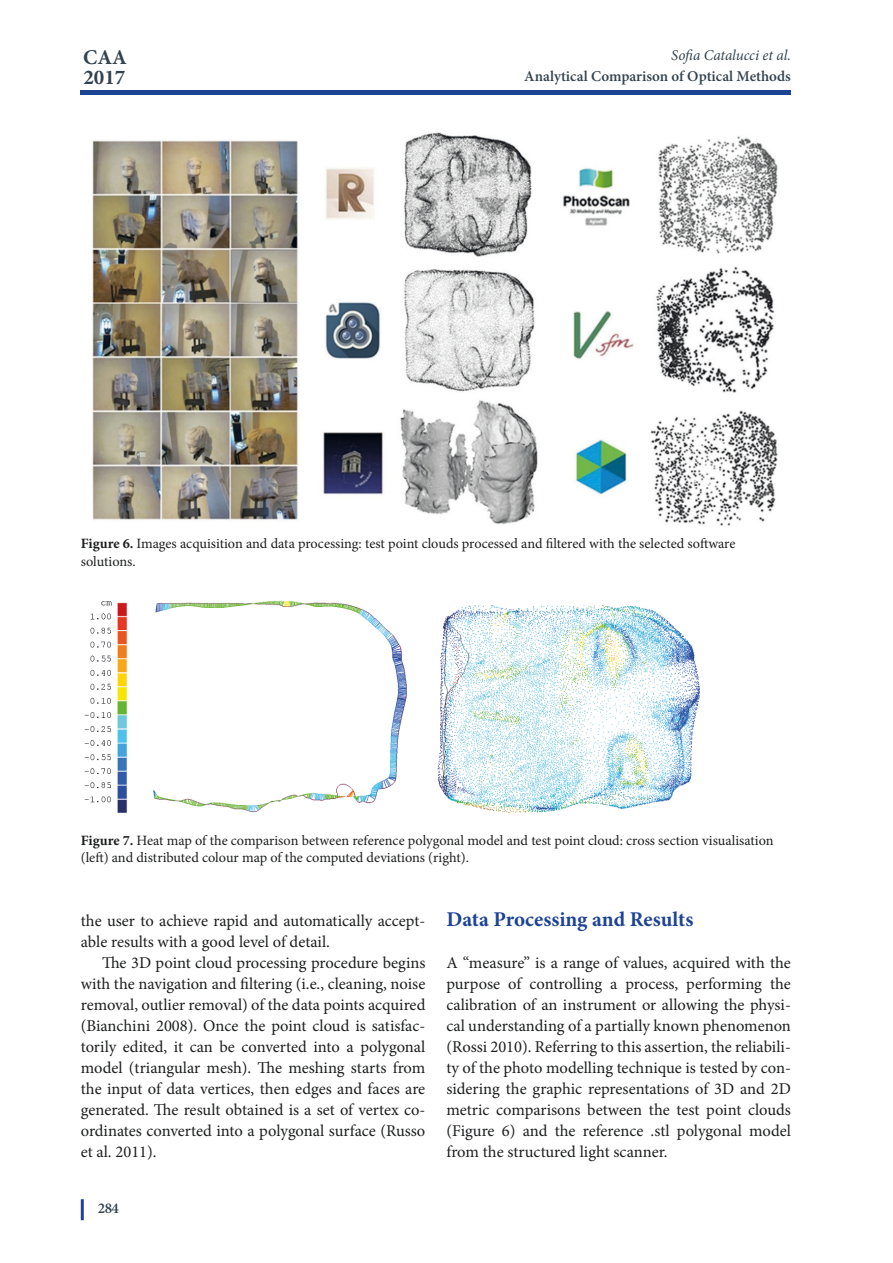
<style>
.page{position:relative;width:893px;height:1263px;background:#fff}
.page>*{position:absolute;margin:0;border:0;box-sizing:border-box;transform-origin:0 0}
.t1{font:700 21px "Minion Pro";color:#1d4395}
.t2{font:21px/19.5px "Minion Pro Bold 3";color:#33424e}
.t3{font:16.5px/21px "Minion Pro";color:#1d1e1f;text-align:justify}
.t4{font:600 15px "Minion Pro";color:#33424e}
.t5{font:italic 15px "Minion Pro";letter-spacing:-.01em;color:#33424e}
.t6{font:14.25px/17.1px "Minion Pro";letter-spacing:-.005em;color:#1d1e1f}
.s1{font-weight:700}
</style>
<div class="page">
<div style="left:81px;top:90px;width:710px;height:5px;background:#1d4395"></div>
<hr style="left:81px;top:1199px;width:3px;height:21px;background:#1d4395">
<img style="left:92px;top:132px;width:686px;height:394px">
<img style="left:84px;top:601px;width:617px;height:212px">
<p class="t2" style="left:83px;top:47px;width:45px">CAA<br>2017</p>
<p class="t5" style="left:671px;top:45px;width:121px">Sofia Catalucci et al.</p>
<p class="t4" style="left:524px;top:65px;width:268px">Analytical Comparison of Optical Methods</p>
<p class="t6" style="left:81px;top:535px;width:656px"><span class="s1">Figure 6.</span> Images acquisition and data processing: test point clouds processed and filtered with the selected software solutions.</p>
<p class="t6" style="left:81px;top:832px;width:694px"><span class="s1">Figure 7.</span> Heat map of the comparison between reference polygonal model and test point cloud: cross section visualisation (left) and distributed colour map of the computed deviations (right).</p>
<p class="t3" style="left:81px;top:910px;width:346px">the user to achieve rapid and automatically accept&shy;able results with a good level of detail.</p>
<p class="t3" style="left:81px;top:952px;width:346px;text-indent:21px">The 3D point cloud processing procedure begins with the navigation and filtering (i.e., cleaning, noise removal, outlier removal) of the data points acquired (Bianchini 2008). Once the point cloud is satisfac&shy;torily edited, it can be converted into a polygonal model (triangular mesh). The meshing starts from the input of data vertices, then edges and faces are generated. The result obtained is a set of vertex co&shy;ordinates converted into a polygonal surface (Russo et al. 2011).</p>
<p class="t4" style="left:98px;top:1198px;width:23px">284</p>
<p class="t1" style="left:446px;top:904px;width:249px">Data Processing and Results</p>
<p class="t3" style="left:446px;top:952px;width:346px">A “measure” is a range of values, acquired with the purpose of controlling a process, performing the calibration of an instrument or allowing the physi&shy;cal understanding of a partially known phenomenon (Rossi 2010). Referring to this assertion, the reliabili&shy;ty of the photo modelling technique is tested by con&shy;sidering the graphic representations of 3D and 2D metric comparisons between the test point clouds (Figure 6) and the reference .stl polygonal model from the structured light scanner.</p>
</div>
